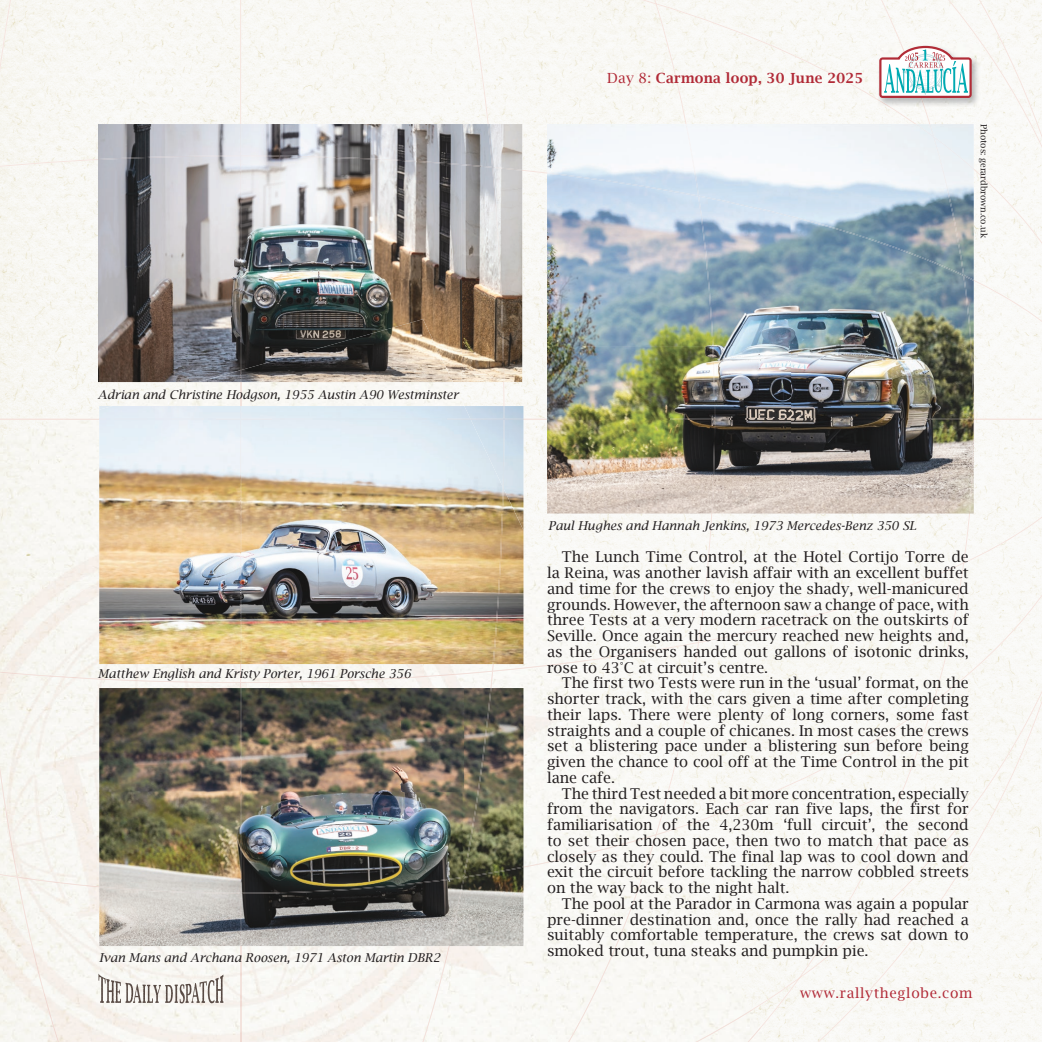
<style>
.page{position:relative;width:1042px;height:1042px;background:#f9f8f5}
.page>*{position:absolute;margin:0;border:0;box-sizing:border-box;transform-origin:0 0}
.t1{font:14.88px/15.8px "Lucida Bright";color:#231f20;text-align:justify}
.t2{font:600 14px "Lucida Bright";letter-spacing:.02em;color:#b12a37}
.t3{font:14px "Lucida Bright";letter-spacing:.05em;color:#b12a37}
.t4{font:italic 12.25px "Lucida Bright";color:#231f20}
.t5{font:8.75px "Lucida Bright";color:#231f20}
.s1{font-weight:400}
</style>
<div class="page">
<div style="left:112px;top:382px;width:352px;height:24px;background:#f9f8f4"></div>
<img style="left:62px;top:926px;width:705px;height:116px">
<img style="left:0;top:410px;width:117px;height:517px">
<div style="left:523px;top:754px;width:185px;height:173px;background:#f9f8f5"></div>
<svg style="left:707px;top:916px;width:5px;height:11px"></svg>
<div style="left:523px;top:639px;width:107px;height:116px;background:#f9f8f5"></div>
<img style="left:117px;top:683px;width:105px;height:5px">
<div style="left:523px;top:530px;width:53px;height:110px;background:#f9f9f6"></div>
<img style="left:63px;top:419px;width:36px;height:1px">
<img style="left:0;top:672px;width:62px;height:370px">
<img style="left:12px;top:664px;width:210px;height:19px">
<img style="left:222px;top:662px;width:349px;height:26px">
<svg style="left:490px;top:680px;width:2px;height:8px"></svg>
<img style="left:555px;top:660px;width:31px;height:5px">
<img style="left:61px;top:882px;width:38px;height:5px">
<img style="left:654px;top:818px;width:13px;height:21px">
<img style="left:240px;top:946px;width:1px;height:96px">
<img style="left:523px;top:834px;width:133px;height:53px">
<img style="left:436px;top:946px;width:14px;height:49px">
<img style="left:612px;top:886px;width:28px;height:68px">
<img style="left:422px;top:994px;width:15px;height:48px">
<div style="left:578px;top:953px;width:35px;height:72px;background:#f9f8f4"></div>
<img style="left:568px;top:1023px;width:11px;height:19px">
<img style="left:695px;top:1009px;width:65px;height:33px">
<img style="left:88px;top:962px;width:146px;height:53px">
<img style="left:925px;top:44px;width:55px;height:63px">
<img style="left:877px;top:44px;width:48px;height:63px">
<svg style="left:879px;top:46px;width:92px;height:52px"></svg>
<img style="left:99px;top:688px;width:424px;height:258px">
<img style="left:220px;top:688px;width:61px;height:258px">
<img style="left:402px;top:877px;width:61px;height:69px">
<img style="left:99px;top:886px;width:122px;height:7px">
<img style="left:281px;top:884px;width:121px;height:9px">
<img style="left:463px;top:688px;width:60px;height:198px">
<img style="left:489px;top:406px;width:34px;height:51px">
<img style="left:99px;top:406px;width:242px;height:258px">
<img style="left:341px;top:457px;width:182px;height:207px">
<img style="left:341px;top:406px;width:148px;height:52px">
<img style="left:214px;top:406px;width:59px;height:258px">
<img style="left:445px;top:419px;width:59px;height:245px">
<img style="left:272px;top:419px;width:174px;height:1px">
<img style="left:547px;top:124px;width:366px;height:389px">
<img style="left:547px;top:172px;width:61px;height:9px">
<img style="left:669px;top:124px;width:61px;height:389px">
<img style="left:913px;top:124px;width:61px;height:389px">
<img style="left:607px;top:180px;width:62px;height:11px">
<img style="left:729px;top:202px;width:131px;height:33px">
<img style="left:855px;top:235px;width:58px;height:20px">
<img style="left:547px;top:419px;width:122px;height:1px">
<img style="left:729px;top:419px;width:184px;height:1px">
<img style="left:98px;top:176px;width:424px;height:206px">
<img style="left:98px;top:124px;width:424px;height:52px">
<img style="left:240px;top:175px;width:1px;height:144px">
<img style="left:493px;top:175px;width:11px;height:207px">
<img style="left:198px;top:319px;width:255px;height:63px">
<svg style="left:240px;top:370px;width:1px;height:36px"></svg>
<p class="t4" style="left:98px;top:387px;width:362px">Adrian and Christine Hodgson, 1955 Austin A90 Westminster</p>
<p class="t4" style="left:98px;top:666px;width:314px">Matthew English and Kristy Porter, 1961 Porsche 356</p>
<p class="t4" style="left:99px;top:951px;width:343px">Ivan Mans and Archana Roosen, 1971 Aston Martin DBR2</p>
<p class="t2" style="left:607px;top:70px;width:258px"><span class="s1">Day 8:</span> Carmona loop, 30 June 2025</p>
<p class="t5" style="left:989px;top:124px;width:115px;rotate:90deg">Photos: gerardbrown.co.uk</p>
<p class="t4" style="left:548px;top:519px;width:369px">Paul Hughes and Hannah Jenkins, 1973 Mercedes-Benz 350 SL</p>
<p class="t1" style="left:547px;top:549px;width:423px;text-indent:15px">The Lunch Time Control, at the Hotel Cortijo Torre de la Reina, was another lavish affair with an excellent buffet and time for the crews to enjoy the shady, well-manicured grounds. However, the afternoon saw a change of pace, with three Tests at a very modern racetrack on the outskirts of Seville. Once again the mercury reached new heights and, as the Organisers handed out gallons of isotonic drinks, rose to 43°C at circuit’s centre.</p>
<p class="t1" style="left:547px;top:675px;width:423px;text-indent:15px">The first two Tests were run in the ‘usual’ format, on the shorter track, with the cars given a time after completing their laps. There were plenty of long corners, some fast straights and a couple of chicanes. In most cases the crews set a blistering pace under a blistering sun before being given the chance to cool off at the Time Control in the pit lane cafe.</p>
<p class="t1" style="left:547px;top:785px;width:423px;text-indent:15px">The third Test needed a bit more concentration, especially from the navigators. Each car ran five laps, the first for familiarisation of the 4,230m ‘full circuit’, the second to set their chosen pace, then two to match that pace as closely as they could. The final lap was to cool down and exit the circuit before tackling the narrow cobbled streets on the way back to the night halt.</p>
<p class="t1" style="left:547px;top:895px;width:423px;text-indent:15px">The pool at the Parador in Carmona was again a popular pre-dinner destination and, once the rally had reached a suitably comfortable temperature, the crews sat down to smoked trout, tuna steaks and pumpkin pie.</p>
<p class="t3" style="left:800px;top:985px;width:174px">www.rallytheglobe.com</p>
</div>
